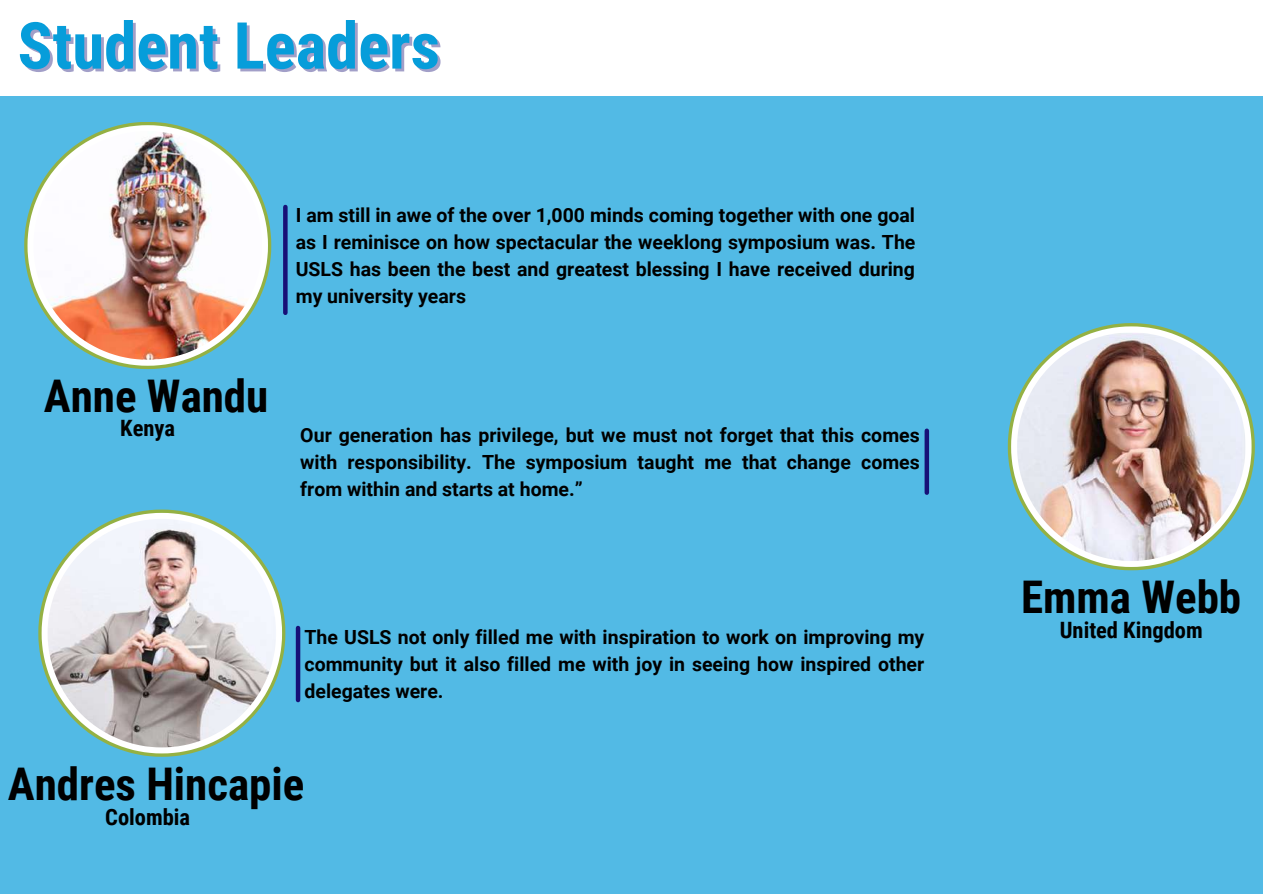
<style>
.page{position:relative;width:1263px;height:894px;background:#fff}
.page>*{position:absolute;margin:0;border:0;box-sizing:border-box;transform-origin:0 0}
.t1{font:700 64.65px "Roboto Condensed";color:#069dda}
.t2{font:700 45px "Roboto Condensed";color:#000}
.t3{font:700 22.5px "Roboto Condensed";color:#000}
.t4{font:700 19.5px/26.8px "Roboto";color:#000;text-align:justify}
</style>
<div class="page">
<div style="left:0;top:96px;width:1263px;height:797px;background:#52bae5"></div>
<svg style="left:24px;top:122px;width:247px;height:247px"></svg>
<svg style="left:28px;top:125px;width:240px;height:240px"></svg>
<img style="left:34px;top:131px;width:228px;height:228px">
<svg style="left:1008px;top:323px;width:247px;height:247px"></svg>
<svg style="left:1011px;top:326px;width:240px;height:241px"></svg>
<img style="left:1017px;top:332px;width:228px;height:228px">
<svg style="left:38px;top:509px;width:247px;height:247px"></svg>
<svg style="left:42px;top:512px;width:240px;height:241px"></svg>
<img style="left:48px;top:518px;width:228px;height:229px">
<div style="left:283px;top:207px;width:5px;height:106px;background:#171177"></div>
<div style="left:924px;top:430px;width:5px;height:62px;background:#171177"></div>
<hr style="left:296px;top:627px;width:4px;height:72px;background:#171177">
<h1 class="t1" style="left:18px;top:9px;width:424px">Student Leaders</h1>
<h2 class="t2" style="left:44px;top:370px;width:226px">Anne Wandu</h2>
<p class="t3" style="left:120px;top:415px;width:56px">Kenya</p>
<p class="t4" style="left:296px;top:202px;width:621px">I am still in awe of the over 1,000 minds coming together with one goal as I reminisce on how spectacular the weeklong symposium was. The USLS has been the best and greatest blessing I have received during my university years</p>
<p class="t4" style="left:300px;top:422px;width:621px">Our generation has privilege, but we must not forget that this comes with responsibility. The symposium taught me that change comes from within and starts at home.”</p>
<p class="t4" style="left:305px;top:623px;width:621px">The USLS not only filled me with inspiration to work on improving my community but it also filled me with joy in seeing how inspired other delegates were.</p>
<h2 class="t2" style="left:8px;top:758px;width:298px">Andres Hincapie</h2>
<p class="t3" style="left:105px;top:804px;width:86px">Colombia</p>
<h2 class="t2" style="left:1021px;top:571px;width:221px">Emma Webb</h2>
<p class="t3" style="left:1060px;top:616px;width:144px">United Kingdom</p>
</div>
